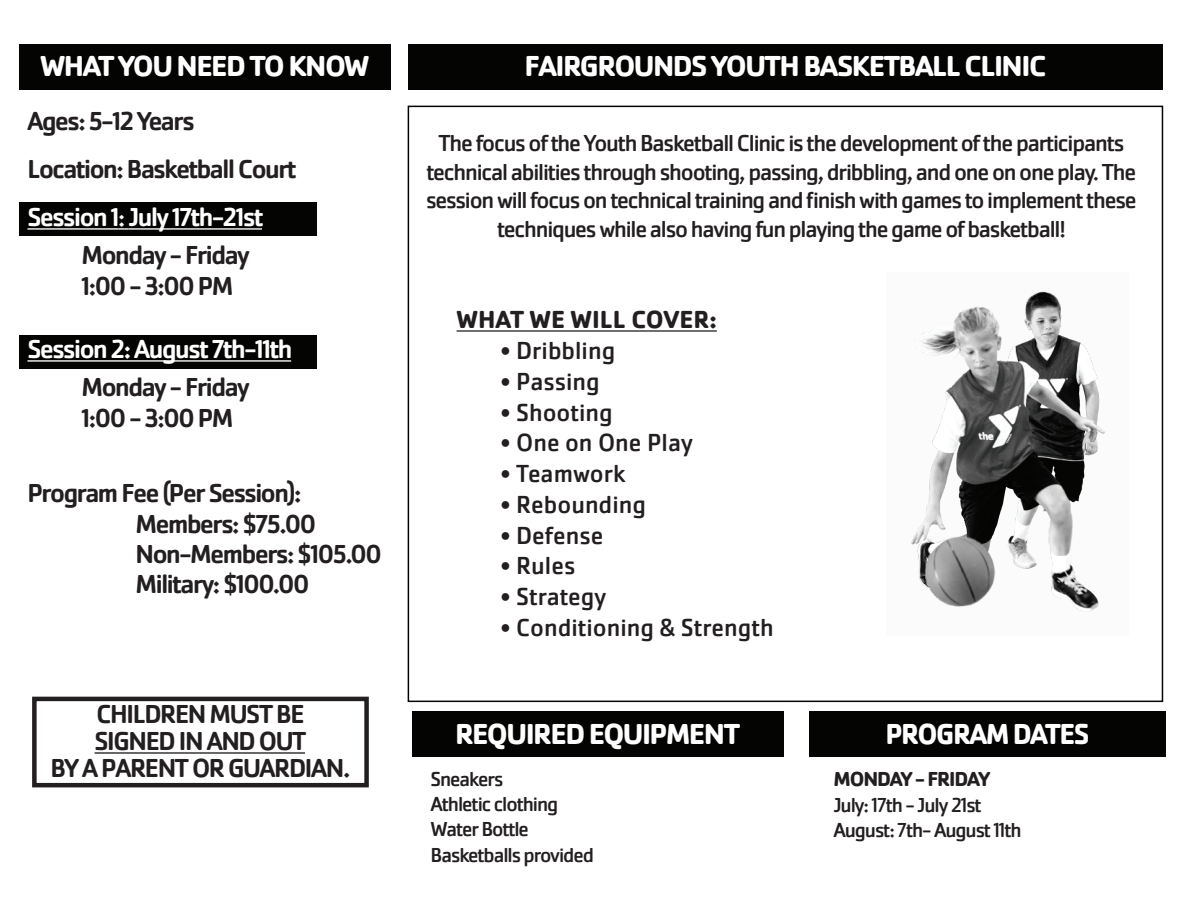
<style>
.page{position:relative;width:1188px;height:918px;background:#fff}
.page>*{position:absolute;margin:0;border:0;box-sizing:border-box;transform-origin:0 0}
.t1{font:700 30px "Cachet Pro";letter-spacing:-.05em;color:#fff}
.t2{font:700 30px "Cachet Pro";letter-spacing:-.05em;color:#fff;scale:.96 1}
.t3{font:500 27px/30.5px "Cachet Pro";letter-spacing:-.05em;color:#231f20}
.t4{font:500 27px "Cachet Pro";letter-spacing:-.05em;color:#fff}
.t5{font:25.65px "Cachet Pro";color:#231f20}
.t6{font:700 25.65px "Cachet Pro";color:#231f20}
.t7{font:24px/28.5px "Cachet Pro";letter-spacing:-.05em;color:#231f20;text-align:center}
.t8{font:21px/25.2px "Cachet Pro";letter-spacing:-.05em;color:#231f20}
.t9{font:700 21px "Cachet Pro";letter-spacing:-.05em;color:#231f20}
.s1{color:#fff}
.s2{font-weight:400;color:#fff}
</style>
<div class="page">
<div style="left:19px;top:44px;width:371px;height:45px;background:#040503"></div>
<div style="left:19px;top:203px;width:297px;height:33px;background:#040503"></div>
<div style="left:19px;top:335px;width:297px;height:34px;background:#040503"></div>
<div style="left:412px;top:711px;width:371px;height:46px;background:#040503"></div>
<div style="left:809px;top:711px;width:357px;height:46px;background:#040503"></div>
<div style="left:408px;top:44px;width:754px;height:45px;background:#040503"></div>
<hr style="left:27px;top:228px;width:91px;height:2px;background:#fff">
<svg style="left:118px;top:228px;width:11px;height:2px"></svg>
<hr style="left:129px;top:228px;width:133px;height:2px;background:#fff">
<hr style="left:27px;top:360px;width:264px;height:2px;background:#fff">
<img style="left:911px;top:291px;width:194px;height:321px">
<hr style="left:457px;top:330px;width:260px;height:2px;background:#231f20">
<hr style="left:95px;top:752px;width:210px;height:2px;background:#231f20">
<div style="left:32px;top:697px;width:337px;height:90px;border:4px solid #231f20"></div>
<p class="t1" style="left:40px;top:48px;width:331px">WHAT YOU NEED TO KNOW</p>
<p class="t3" style="left:27px;top:98px;width:271px;line-height:48px">Ages: 5-12 Years<br>Location: Basketball Court<br><span class="s1">Session 1</span><span class="s2">:</span> <span class="s1">July 17th-21st</span></p>
<p class="t3" style="left:81px;top:239px;width:170px;line-height:31.5px">Monday - Friday<br>1:00 - 3:00 PM</p>
<p class="t4" style="left:27px;top:334px;width:267px">Session 2: August 7th-11th</p>
<p class="t3" style="left:81px;top:371px;width:170px;line-height:31.5px">Monday - Friday<br>1:00 - 3:00 PM</p>
<p class="t3" style="left:135px;top:478px;width:248px;text-indent:-108px">Program Fee (Per Session):<br>Members: $75.00<br>Non-Members: $105.00<br>Military: $100.00</p>
<p class="t3" style="left:51px;top:701px;width:301px;line-height:27px;text-align:center">CHILDREN MUST BE<br>SIGNED IN AND OUT<br>BY A PARENT OR GUARDIAN.</p>
<p class="t1" style="left:524px;top:47px;width:524px">FAIRGROUNDS YOUTH BASKETBALL CLINIC</p>
<p class="t7" style="left:426px;top:129px;width:712px">The focus of the Youth Basketball Clinic is the development of the participants technical abilities through shooting, passing, dribbling, and one on one play. The session will focus on technical training and finish with games to implement these techniques while also having fun playing the game of basketball!</p>
<p class="t6" style="left:457px;top:304px;width:262px">WHAT WE WILL COVER:</p>
<p class="t5" style="left:501px;top:336px;width:116px">• Dribbling</p>
<p class="t5" style="left:501px;top:366px;width:101px">• Passing</p>
<p class="t5" style="left:501px;top:397px;width:114px">• Shooting</p>
<p class="t5" style="left:501px;top:428px;width:194px">• One on One Play</p>
<p class="t5" style="left:501px;top:459px;width:127px">• Teamwork</p>
<p class="t5" style="left:501px;top:489px;width:147px">• Rebounding</p>
<p class="t5" style="left:501px;top:520px;width:105px">• Defense</p>
<p class="t5" style="left:501px;top:551px;width:76px">• Rules</p>
<p class="t5" style="left:501px;top:582px;width:107px">• Strategy</p>
<p class="t5" style="left:501px;top:612px;width:275px">• Conditioning &amp; Strength</p>
<p class="t1" style="left:455px;top:715px;width:286px">REQUIRED EQUIPMENT</p>
<p class="t2" style="left:885px;top:715px;width:214px">PROGRAM DATES</p>
<p class="t8" style="left:431px;top:767px;width:165px">Sneakers<br>Athletic clothing<br>Water Bottle<br>Basketballs provided</p>
<p class="t9" style="left:833px;top:766px;width:158px">MONDAY - FRIDAY</p>
<p class="t8" style="left:833px;top:792px;width:190px">July: 17th - July 21st<br>August: 7th- August 11th</p>
</div>
